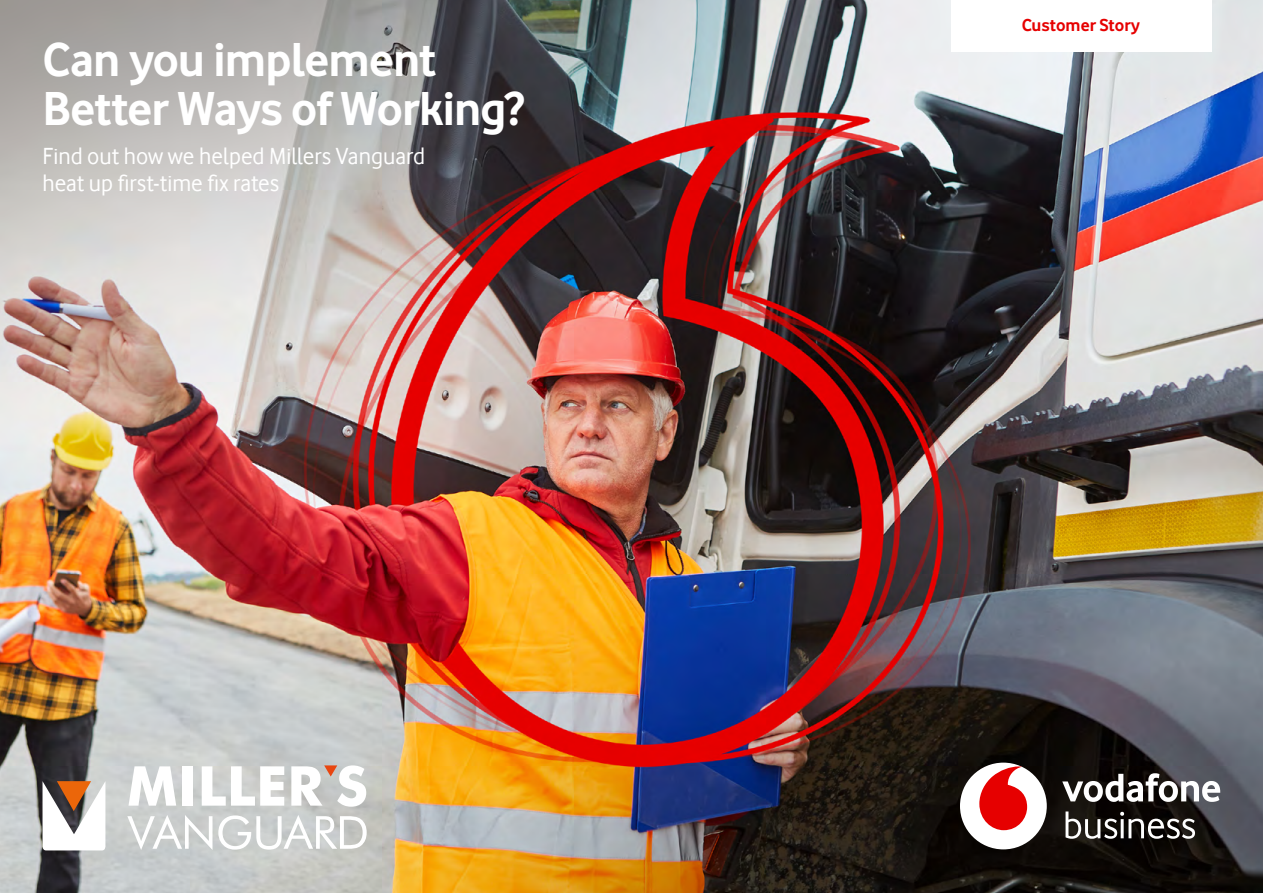
<style>
.page{position:relative;width:1263px;height:893px;background:#fff}
.page>*{position:absolute;margin:0;border:0;box-sizing:border-box;transform-origin:0 0}
.t1{font:700 49.5px/49.5px "Vodafone Rg";letter-spacing:-.02em;color:#fff}
.t2{font:24px/27px "Vodafone Rg";color:#fff}
.t3{font:700 18px "Vodafone Rg";color:#e60000}
</style>
<div class="page">
<img style="left:0;top:0;width:1263px;height:893px">
<svg style="left:43px;top:781px;width:63px;height:69px"></svg>
<svg style="left:129px;top:766px;width:47px;height:40px"></svg>
<div style="left:182px;top:766px;width:11px;height:40px;background:#fff"></div>
<svg style="left:202px;top:766px;width:82px;height:40px"></svg>
<svg style="left:291px;top:765px;width:75px;height:42px"></svg>
<svg style="left:127px;top:815px;width:85px;height:35px"></svg>
<svg style="left:218px;top:815px;width:149px;height:35px"></svg>
<div style="left:951px;top:0;width:260px;height:51px;background:#fff"></div>
<div style="left:960px;top:763px;width:87px;height:86px;background:#fff;border-radius:50%"></div>
<svg style="left:979px;top:766px;width:48px;height:64px"></svg>
<svg style="left:1062px;top:773px;width:158px;height:29px"></svg>
<svg style="left:1065px;top:811px;width:130px;height:28px"></svg>
<h1 class="t1" style="left:43px;top:34px;width:483px">Can you implement<br>Better Ways of Working?</h1>
<p class="t2" style="left:43px;top:142px;width:384px">Find out how we helped Millers Vanguard heat up first-time fix rates</p>
<p class="t3" style="left:1022px;top:15px;width:120px">Customer Story</p>
</div>
